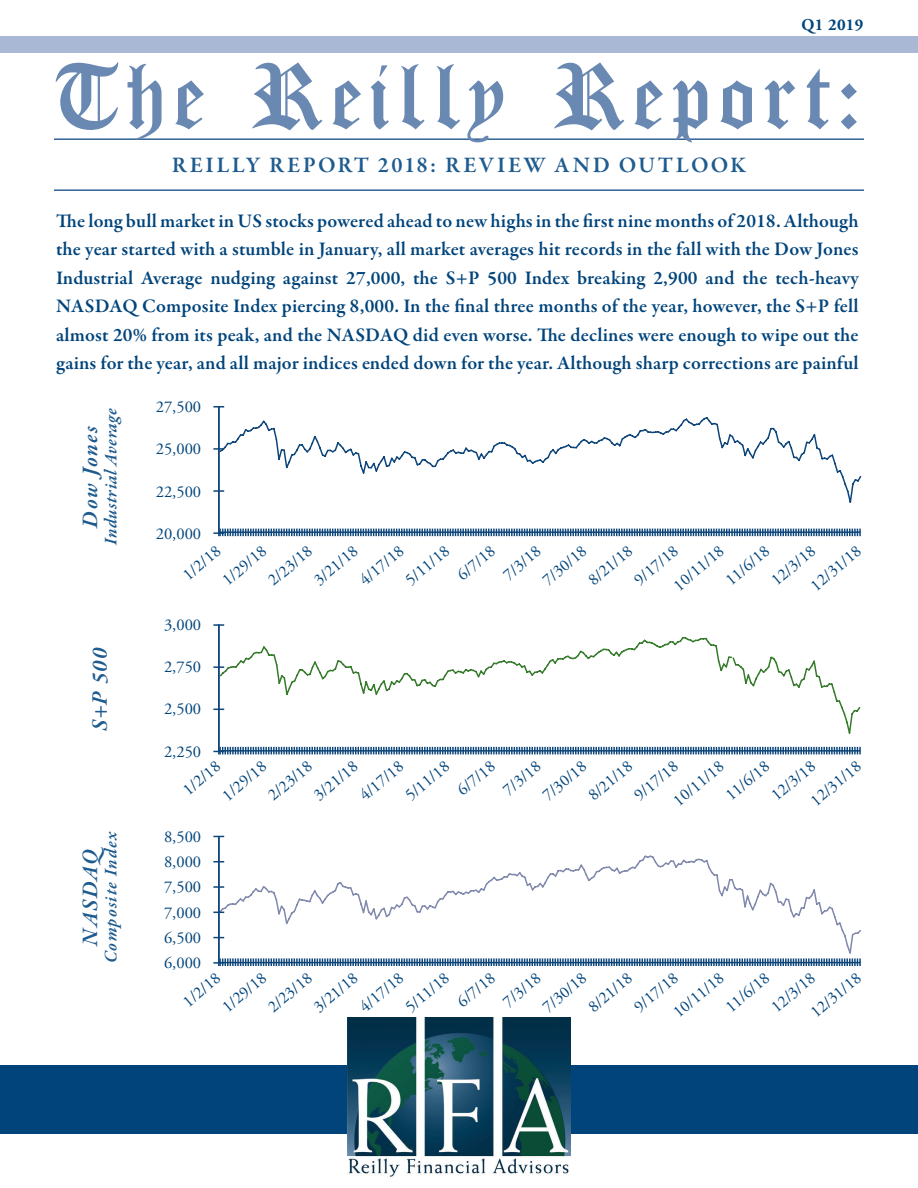
<style>
.page{position:relative;width:918px;height:1188px;background:#fff}
.page>*{position:absolute;margin:0;border:0;box-sizing:border-box;transform-origin:0 0}
.t1{font:300 102px "Iglesia";letter-spacing:.07em;color:#6988b2}
.t2{font:600 22.5px "Garamond Premr Pro";letter-spacing:.105em;color:#1e5b8f}
.t3{font:italic 600 22.5px "Garamond Premr Pro";letter-spacing:.065em;color:#1e5b8f}
.t4{font:600 19.5px/28.5px "Garamond Premr Pro";letter-spacing:.01em;color:#00447b;text-align:justify}
.t5{font:italic 600 18px "Garamond Premr Pro";letter-spacing:.035em;color:#1e5b8f}
.t6{font:italic 600 18px "Garamond Premr Pro";letter-spacing:.065em;color:#1e5b8f}
.t7{font:16.5px "Adobe Garamond Pro";color:#00447b}
.t8{font:700 16.5px "Adobe Garamond Pro";letter-spacing:.02em;color:#00447b}
</style>
<div class="page">
<div style="left:0;top:36px;width:918px;height:16px;background:#a9b8d4"></div>
<hr style="left:54px;top:138px;width:810px;height:2px;background:#306195">
<hr style="left:54px;top:189px;width:810px;height:2px;background:#306195">
<div style="left:571px;top:1066px;width:347px;height:68px;background:#00447b"></div>
<div style="left:0;top:1066px;width:347px;height:68px;background:#00447b"></div>
<img style="left:347px;top:1018px;width:224px;height:159px">
<svg style="left:213px;top:532px;width:648px;height:4px"></svg>
<svg style="left:213px;top:750px;width:648px;height:4px"></svg>
<svg style="left:213px;top:861px;width:648px;height:105px"></svg>
<svg style="left:217px;top:406px;width:645px;height:128px"></svg>
<svg style="left:217px;top:624px;width:644px;height:128px"></svg>
<svg style="left:217px;top:835px;width:644px;height:129px"></svg>
<p class="t8" style="left:802px;top:15px;width:63px">Q1 2019</p>
<h1 class="t1" style="left:54px;top:35px;width:811px">The Reilly Report:</h1>
<p class="t2" style="left:172px;top:151px;width:576px">REILLY REPORT 2018: REVIEW AND OUTLOOK</p>
<p class="t4" style="left:56px;top:207px;width:804px">The long bull market in US stocks powered ahead to new highs in the first nine months of 2018. Although the year started with a stumble in January, all market averages hit records in the fall with the Dow Jones Industrial Average nudging against 27,000, the S+P 500 Index breaking 2,900 and the tech-heavy NASDAQ Composite Index piercing 8,000. In the final three months of the year, however, the S+P fell almost 20% from its peak, and the NASDAQ did even worse. The declines were enough to wipe out the gains for the year, and all major indices ended down for the year. Although sharp corrections are painful</p>
<p class="t5" style="left:100px;top:545px;width:138px;rotate:-90deg">Industrial Average</p>
<p class="t3" style="left:76px;top:528px;width:103px;rotate:-90deg">Dow Jones</p>
<p class="t3" style="left:86px;top:731px;width:85px;rotate:-90deg">S+P 500</p>
<p class="t6" style="left:100px;top:963px;width:134px;rotate:-90deg">Composite Index</p>
<p class="t3" style="left:76px;top:946px;width:100px;rotate:-90deg">NASDAQ</p>
<p class="t7" style="left:156px;top:397px;width:47px">27,500</p>
<p class="t7" style="left:156px;top:439px;width:47px">25,000</p>
<p class="t7" style="left:156px;top:482px;width:47px">22,500</p>
<p class="t7" style="left:156px;top:524px;width:47px">20,000</p>
<p class="t7" style="left:807px;top:580px;width:62px;rotate:-40deg">12/31/18</p>
<p class="t7" style="left:669px;top:580px;width:62px;rotate:-40deg">10/11/18</p>
<p class="t7" style="left:721px;top:575px;width:54px;rotate:-40deg">11/6/18</p>
<p class="t7" style="left:767px;top:575px;width:54px;rotate:-40deg">12/3/18</p>
<p class="t7" style="left:179px;top:569px;width:45px;rotate:-40deg">1/2/18</p>
<p class="t7" style="left:218px;top:575px;width:54px;rotate:-40deg">1/29/18</p>
<p class="t7" style="left:264px;top:575px;width:54px;rotate:-40deg">2/23/18</p>
<p class="t7" style="left:310px;top:575px;width:54px;rotate:-40deg">3/21/18</p>
<p class="t7" style="left:355px;top:575px;width:54px;rotate:-40deg">4/17/18</p>
<p class="t7" style="left:401px;top:575px;width:54px;rotate:-40deg">5/11/18</p>
<p class="t7" style="left:453px;top:569px;width:45px;rotate:-40deg">6/7/18</p>
<p class="t7" style="left:499px;top:569px;width:45px;rotate:-40deg">7/3/18</p>
<p class="t7" style="left:538px;top:575px;width:54px;rotate:-40deg">7/30/18</p>
<p class="t7" style="left:584px;top:575px;width:54px;rotate:-40deg">8/21/18</p>
<p class="t7" style="left:630px;top:575px;width:54px;rotate:-40deg">9/17/18</p>
<p class="t7" style="left:164px;top:615px;width:39px">3,000</p>
<p class="t7" style="left:164px;top:657px;width:39px">2,750</p>
<p class="t7" style="left:164px;top:699px;width:39px">2,500</p>
<p class="t7" style="left:164px;top:741px;width:39px">2,250</p>
<p class="t7" style="left:806px;top:795px;width:62px;rotate:-40deg">12/31/18</p>
<p class="t7" style="left:669px;top:795px;width:62px;rotate:-40deg">10/11/18</p>
<p class="t7" style="left:721px;top:790px;width:54px;rotate:-40deg">11/6/18</p>
<p class="t7" style="left:767px;top:790px;width:54px;rotate:-40deg">12/3/18</p>
<p class="t7" style="left:179px;top:785px;width:45px;rotate:-40deg">1/2/18</p>
<p class="t7" style="left:218px;top:790px;width:54px;rotate:-40deg">1/29/18</p>
<p class="t7" style="left:264px;top:790px;width:54px;rotate:-40deg">2/23/18</p>
<p class="t7" style="left:310px;top:790px;width:54px;rotate:-40deg">3/21/18</p>
<p class="t7" style="left:355px;top:790px;width:54px;rotate:-40deg">4/17/18</p>
<p class="t7" style="left:401px;top:790px;width:54px;rotate:-40deg">5/11/18</p>
<p class="t7" style="left:453px;top:785px;width:45px;rotate:-40deg">6/7/18</p>
<p class="t7" style="left:499px;top:785px;width:45px;rotate:-40deg">7/3/18</p>
<p class="t7" style="left:538px;top:790px;width:54px;rotate:-40deg">7/30/18</p>
<p class="t7" style="left:584px;top:790px;width:54px;rotate:-40deg">8/21/18</p>
<p class="t7" style="left:630px;top:790px;width:54px;rotate:-40deg">9/17/18</p>
<p class="t7" style="left:164px;top:827px;width:39px">8,500</p>
<p class="t7" style="left:164px;top:852px;width:39px">8,000</p>
<p class="t7" style="left:164px;top:902px;width:39px">7,000</p>
<p class="t7" style="left:164px;top:877px;width:39px">7,500</p>
<p class="t7" style="left:164px;top:928px;width:39px">6,500</p>
<p class="t7" style="left:164px;top:953px;width:39px">6,000</p>
<p class="t7" style="left:806px;top:1007px;width:62px;rotate:-40deg">12/31/18</p>
<p class="t7" style="left:669px;top:1007px;width:62px;rotate:-40deg">10/11/18</p>
<p class="t7" style="left:721px;top:1001px;width:54px;rotate:-40deg">11/6/18</p>
<p class="t7" style="left:767px;top:1001px;width:54px;rotate:-40deg">12/3/18</p>
<p class="t7" style="left:179px;top:996px;width:45px;rotate:-40deg">1/2/18</p>
<p class="t7" style="left:218px;top:1001px;width:54px;rotate:-40deg">1/29/18</p>
<p class="t7" style="left:264px;top:1001px;width:54px;rotate:-40deg">2/23/18</p>
<p class="t7" style="left:310px;top:1001px;width:54px;rotate:-40deg">3/21/18</p>
<p class="t7" style="left:355px;top:1001px;width:54px;rotate:-40deg">4/17/18</p>
<p class="t7" style="left:401px;top:1001px;width:54px;rotate:-40deg">5/11/18</p>
<p class="t7" style="left:453px;top:996px;width:45px;rotate:-40deg">6/7/18</p>
<p class="t7" style="left:499px;top:996px;width:45px;rotate:-40deg">7/3/18</p>
<p class="t7" style="left:538px;top:1001px;width:54px;rotate:-40deg">7/30/18</p>
<p class="t7" style="left:584px;top:1001px;width:54px;rotate:-40deg">8/21/18</p>
<p class="t7" style="left:630px;top:1001px;width:54px;rotate:-40deg">9/17/18</p>
</div>
